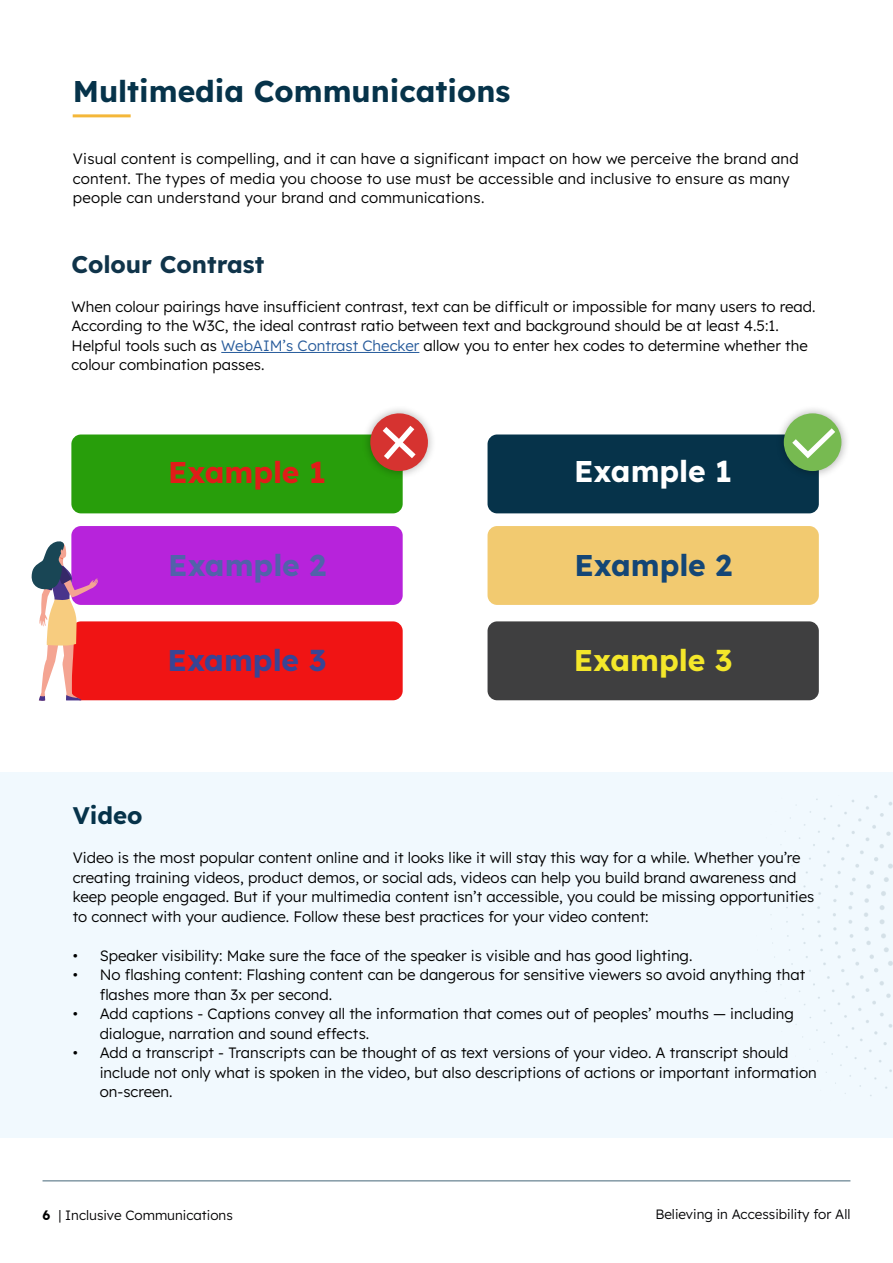
<style>
.page{position:relative;width:893px;height:1263px;background:#fff}
.page>*{position:absolute;margin:0;border:0;box-sizing:border-box;transform-origin:0 0}
.t1{font:30px "Lexend";color:#06334a}
.t2{font:30px "Lexend";color:#fff}
.t3{font:30px "Lexend";color:#5162aa}
.t4{font:30px "Lexend";color:#144676}
.t5{font:30px "Lexend";color:#384596}
.t6{font:30px "Lexend";color:#f4e72a}
.t7{font:30px "Lexend";color:#e11c19}
.t8{font:24px "Lexend";color:#10344a}
.t9{font:24px "Lexend";color:#06334a}
.t10{font:15px/19.5px "Lexend";color:#000}
.t11{font:13.5px "Lexend";color:#020203}
.t12{font:13.5px "Lexend";color:#040304}
.s1{color:#275b9b}
.s2{color:#000}
</style>
<div class="page">
<hr style="left:43px;top:1180px;width:807px;height:1px;background:#05334a">
<div style="left:0;top:772px;width:893px;height:365px;background:#f1f9fe"></div>
<img style="left:771px;top:795px;width:122px;height:301px">
<hr style="left:73px;top:114px;width:58px;height:3px;background:#f4b739">
<hr style="left:221px;top:352px;width:198px;height:1px;background:#275b9b">
<div style="left:71px;top:434px;width:332px;height:79px;background:#289e0b;border-radius:10px"></div>
<div style="left:488px;top:434px;width:331px;height:79px;background:#06334a;border-radius:10px"></div>
<div style="left:71px;top:526px;width:332px;height:79px;background:#b723db;border-radius:10px"></div>
<div style="left:488px;top:526px;width:331px;height:79px;background:#f2ca70;border-radius:10px"></div>
<div style="left:71px;top:621px;width:332px;height:79px;background:#f01414;border-radius:10px"></div>
<div style="left:488px;top:621px;width:331px;height:79px;background:#3f3f40;border-radius:10px"></div>
<svg style="left:31px;top:540px;width:67px;height:161px"></svg>
<div style="left:361px;top:404px;width:76px;height:76px;background:#000;opacity:.33"></div>
<svg style="left:370px;top:413px;width:58px;height:59px"></svg>
<div style="left:775px;top:404px;width:75px;height:76px;background:#000;opacity:.33"></div>
<div style="left:784px;top:413px;width:57px;height:58px;background:#77ba51;border-radius:50%"></div>
<svg style="left:787px;top:423px;width:54px;height:41px"></svg>
<h1 class="t1" style="left:73px;top:70px;width:439px">Multimedia Communications</h1>
<p class="t10" style="left:73px;top:148px;width:728px">Visual content is compelling, and it can have a significant impact on how we perceive the brand and content. The types of media you choose to use must be accessible and inclusive to ensure as many people can understand your brand and communications.</p>
<h2 class="t8" style="left:71px;top:247px;width:194px">Colour Contrast</h2>
<p class="t10" style="left:71px;top:296px;width:746px">When colour pairings have insufficient contrast, text can be difficult or impossible for many users to read.<br>According to the W3C, the ideal contrast ratio between text and background should be at least 4.5:1.<br>Helpful tools such as <span class="s1">WebAIM’s Contrast Checker</span> allow you to enter hex codes to determine whether the colour combination passes.</p>
<h1 class="t7" style="left:168px;top:450px;width:159px">Example 1</h1>
<h1 class="t2" style="left:574px;top:449px;width:159px">Example 1</h1>
<h1 class="t3" style="left:168px;top:543px;width:159px">Example 2</h1>
<h1 class="t4" style="left:574px;top:543px;width:159px">Example 2</h1>
<h1 class="t5" style="left:168px;top:639px;width:160px">Example 3</h1>
<h1 class="t6" style="left:574px;top:639px;width:160px">Example 3</h1>
<h2 class="t9" style="left:73px;top:798px;width:71px">Video</h2>
<p class="t10" style="left:73px;top:847px;width:743px">Video is the most popular content online and it looks like it will stay this way for a while. Whether you’re creating training videos, product demos, or social ads, videos can help you build brand awareness and keep people engaged. But if your multimedia content isn’t accessible, you could be missing opportunities to connect with your audience. Follow these best practices for your video content:</p>
<p class="t10" style="left:73px;top:945px;width:621px">• Speaker visibility: Make sure the face of the speaker is visible and has good lighting.</p>
<p class="t10" style="left:100px;top:964px;width:707px;text-indent:-27px">• No flashing content: Flashing content can be dangerous for sensitive viewers so avoid anything that flashes more than 3x per second.</p>
<p class="t10" style="left:100px;top:1003px;width:696px;text-indent:-27px">• Add captions - Captions convey all the information that comes out of peoples’ mouths — including dialogue, narration and sound effects.</p>
<p class="t10" style="left:100px;top:1042px;width:719px;text-indent:-27px">• Add a transcript - Transcripts can be thought of as text versions of your video. A transcript should include not only what is spoken in the video, but also descriptions of actions or important information on-screen.</p>
<p class="t12" style="left:43px;top:1206px;width:192px"><span class="s2">6</span> | Inclusive Communications</p>
<p class="t11" style="left:655px;top:1204px;width:197px">Believing in Accessibility for All</p>
</div>
